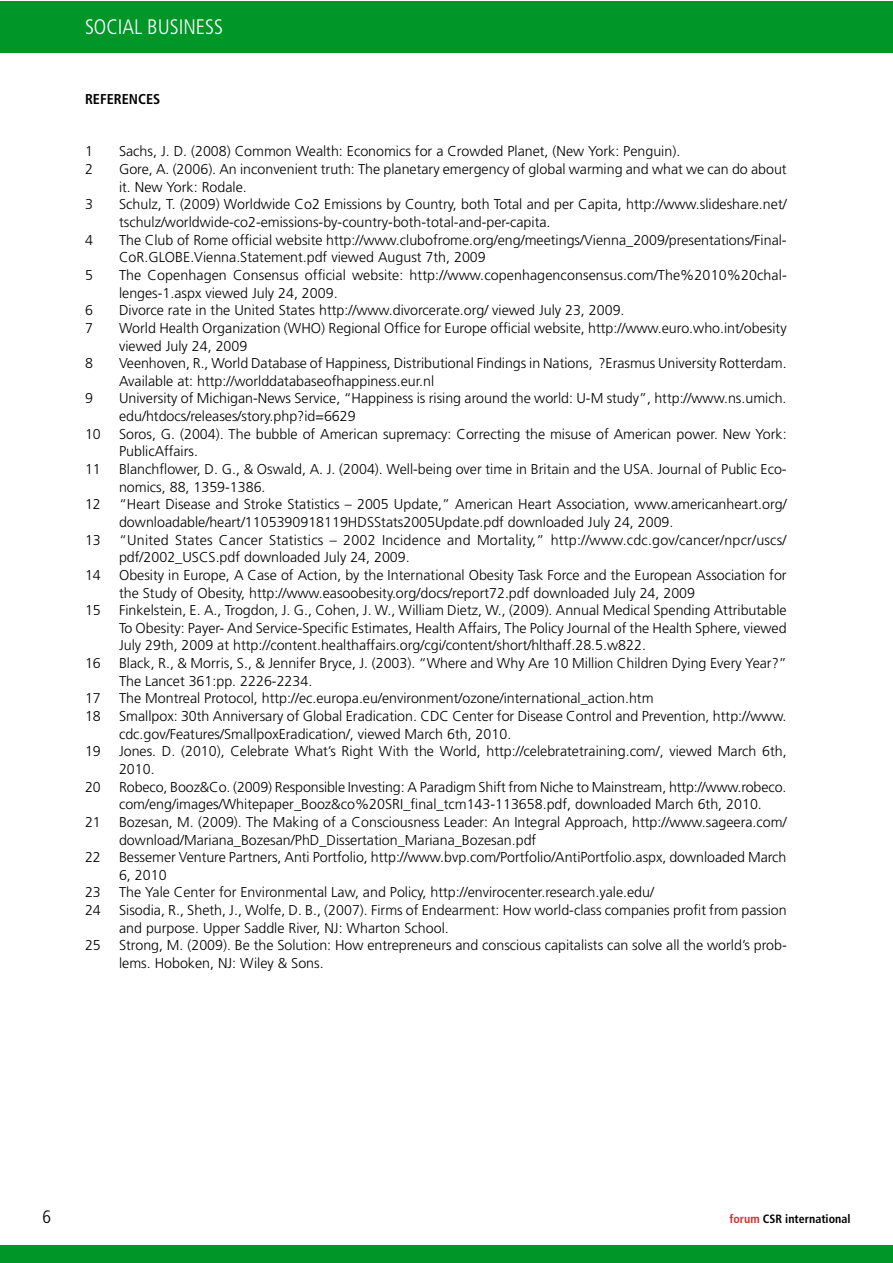
<style>
.page{position:relative;width:893px;height:1263px;background:#fff}
.page>*{position:absolute;margin:0;border:0;box-sizing:border-box;transform-origin:0 0}
.t1{font:300 condensed 21px "Frutiger";color:#fff}
.t2{font:300 condensed 18px "Frutiger";color:#000}
.t3{font:300 14.25px/17.7px "Frutiger";color:#000}
.t4{font:700 condensed 14.25px "Frutiger";color:#000}
.t5{font:700 condensed 12px "Frutiger";color:#000}
.s1{color:#d53032}
</style>
<div class="page">
<div style="left:0;top:1px;width:892px;height:52px;background:#009728"></div>
<div style="left:0;top:1246px;width:892px;height:17px;background:#009728"></div>
<h1 class="t1" style="left:85px;top:15px;width:140px">SOCIAL BUSINESS</h1>
<p class="t4" style="left:85px;top:90px;width:77px">REFERENCES</p>
<p class="t3" style="left:85px;top:143px;width:9px">1</p>
<p class="t3" style="left:119px;top:143px;width:563px">Sachs, J. D. (2008) Common Wealth: Economics for a Crowded Planet, (New York: Penguin).</p>
<p class="t3" style="left:85px;top:161px;width:9px">2</p>
<p class="t3" style="left:119px;top:161px;width:669px">Gore, A. (2006). An inconvenient truth: The planetary emergency of global warming and what we can do about it. New York: Rodale.</p>
<p class="t3" style="left:85px;top:196px;width:9px">3</p>
<p class="t3" style="left:119px;top:196px;width:669px">Schulz, T. (2009) Worldwide Co2 Emissions by Country, both Total and per Capita, http://www.slideshare.net/ tschulz/worldwide-co2-emissions-by-country-both-total-and-per-capita.</p>
<p class="t3" style="left:85px;top:231px;width:9px">4</p>
<p class="t3" style="left:119px;top:231px;width:669px">The Club of Rome official website http://www.clubofrome.org/eng/meetings/Vienna_2009/presentations/Final-<br>CoR.GLOBE.Vienna.Statement.pdf viewed August 7th, 2009</p>
<p class="t3" style="left:85px;top:266px;width:9px">5</p>
<p class="t3" style="left:119px;top:266px;width:669px">The Copenhagen Consensus official website: http://www.copenhagenconsensus.com/The%2010%20chal&shy;lenges-1.aspx viewed July 24, 2009.</p>
<p class="t3" style="left:85px;top:302px;width:9px">6</p>
<p class="t3" style="left:119px;top:302px;width:507px">Divorce rate in the United States http://www.divorcerate.org/ viewed July 23, 2009.</p>
<p class="t3" style="left:85px;top:319px;width:9px">7</p>
<p class="t3" style="left:119px;top:319px;width:669px">World Health Organization (WHO) Regional Office for Europe official website, http://www.euro.who.int/obesity viewed July 24, 2009</p>
<p class="t3" style="left:85px;top:355px;width:9px">8</p>
<p class="t3" style="left:119px;top:355px;width:669px">Veenhoven, R., World Database of Happiness, Distributional Findings in Nations, ?Erasmus University Rotterdam.<br>Available at: http://worlddatabaseofhappiness.eur.nl</p>
<p class="t3" style="left:85px;top:390px;width:9px">9</p>
<p class="t3" style="left:119px;top:390px;width:669px">University of Michigan-News Service, “Happiness is rising around the world: U-M study”, http://www.ns.umich. edu/htdocs/releases/story.php?id=6629</p>
<p class="t3" style="left:85px;top:425px;width:17px">10</p>
<p class="t3" style="left:119px;top:425px;width:669px">Soros, G. (2004). The bubble of American supremacy: Correcting the misuse of American power. New York:<br>PublicAffairs.</p>
<p class="t3" style="left:85px;top:460px;width:17px">11</p>
<p class="t3" style="left:119px;top:460px;width:669px">Blanchflower, D. G., &amp; Oswald, A. J. (2004). Well-being over time in Britain and the USA. Journal of Public Eco&shy;nomics, 88, 1359-1386.</p>
<p class="t3" style="left:85px;top:496px;width:17px">12</p>
<p class="t3" style="left:119px;top:496px;width:669px">“Heart Disease and Stroke Statistics – 2005 Update,” American Heart Association, www.americanheart.org/ downloadable/heart/1105390918119HDSStats2005Update.pdf downloaded July 24, 2009.</p>
<p class="t3" style="left:85px;top:531px;width:17px">13</p>
<p class="t3" style="left:119px;top:531px;width:669px">“United States Cancer Statistics – 2002 Incidence and Mortality,” http://www.cdc.gov/cancer/npcr/uscs/ pdf/2002_USCS.pdf downloaded July 24, 2009.</p>
<p class="t3" style="left:85px;top:566px;width:17px">14</p>
<p class="t3" style="left:119px;top:566px;width:669px">Obesity in Europe, A Case of Action, by the International Obesity Task Force and the European Association for the Study of Obesity, http://www.easoobesity.org/docs/report72.pdf downloaded July 24, 2009</p>
<p class="t3" style="left:85px;top:602px;width:17px">15</p>
<p class="t3" style="left:119px;top:602px;width:669px;text-align:justify">Finkelstein, E. A., Trogdon, J. G., Cohen, J. W., William Dietz, W., (2009). Annual Medical Spending Attributable To Obesity: Payer- And Service-Specific Estimates, Health Affairs, The Policy Journal of the Health Sphere, viewed July 29th, 2009 at http://content.healthaffairs.org/cgi/content/short/hlthaff.28.5.w822.</p>
<p class="t3" style="left:85px;top:654px;width:17px">16</p>
<p class="t3" style="left:119px;top:654px;width:669px">Black, R., &amp; Morris, S., &amp; Jennifer Bryce, J. (2003). “Where and Why Are 10 Million Children Dying Every Year?”<br>The Lancet 361:pp. 2226-2234.</p>
<p class="t3" style="left:85px;top:690px;width:17px">17</p>
<p class="t3" style="left:119px;top:690px;width:536px">The Montreal Protocol, http://ec.europa.eu/environment/ozone/international_action.htm</p>
<p class="t3" style="left:85px;top:707px;width:17px">18</p>
<p class="t3" style="left:119px;top:707px;width:669px">Smallpox: 30th Anniversary of Global Eradication. CDC Center for Disease Control and Prevention, http://www. cdc.gov/Features/SmallpoxEradication/, viewed March 6th, 2010.</p>
<p class="t3" style="left:85px;top:743px;width:17px">19</p>
<p class="t3" style="left:119px;top:743px;width:669px">Jones. D. (2010), Celebrate What’s Right With the World, http://celebratetraining.com/, viewed March 6th,<br>2010.</p>
<p class="t3" style="left:85px;top:778px;width:17px">20</p>
<p class="t3" style="left:119px;top:778px;width:669px">Robeco, Booz&amp;Co. (2009) Responsible Investing: A Paradigm Shift from Niche to Mainstream, http://www.robeco. com/eng/images/Whitepaper_Booz&amp;co%20SRI_final_tcm143-113658.pdf, downloaded March 6th, 2010.</p>
<p class="t3" style="left:85px;top:813px;width:17px">21</p>
<p class="t3" style="left:119px;top:813px;width:669px">Bozesan, M. (2009). The Making of a Consciousness Leader: An Integral Approach, http://www.sageera.com/ download/Mariana_Bozesan/PhD_Dissertation_Mariana_Bozesan.pdf</p>
<p class="t3" style="left:85px;top:849px;width:17px">22</p>
<p class="t3" style="left:119px;top:849px;width:669px">Bessemer Venture Partners, Anti Portfolio, http://www.bvp.com/Portfolio/AntiPortfolio.aspx, downloaded March<br>6, 2010</p>
<p class="t3" style="left:85px;top:884px;width:17px">23</p>
<p class="t3" style="left:119px;top:884px;width:537px">The Yale Center for Environmental Law, and Policy, http://envirocenter.research.yale.edu/</p>
<p class="t3" style="left:85px;top:901px;width:17px">24</p>
<p class="t3" style="left:119px;top:901px;width:669px">Sisodia, R., Sheth, J., Wolfe, D. B., (2007). Firms of Endearment: How world-class companies profit from passion and purpose. Upper Saddle River, NJ: Wharton School.</p>
<p class="t3" style="left:85px;top:937px;width:17px">25</p>
<p class="t3" style="left:119px;top:937px;width:669px">Strong, M. (2009). Be the Solution: How entrepreneurs and conscious capitalists can solve all the world’s prob&shy;lems. Hoboken, NJ: Wiley &amp; Sons.</p>
<p class="t2" style="left:43px;top:1207px;width:10px">6</p>
<p class="t5" style="left:729px;top:1212px;width:122px"><span class="s1">forum</span> CSR international</p>
</div>
